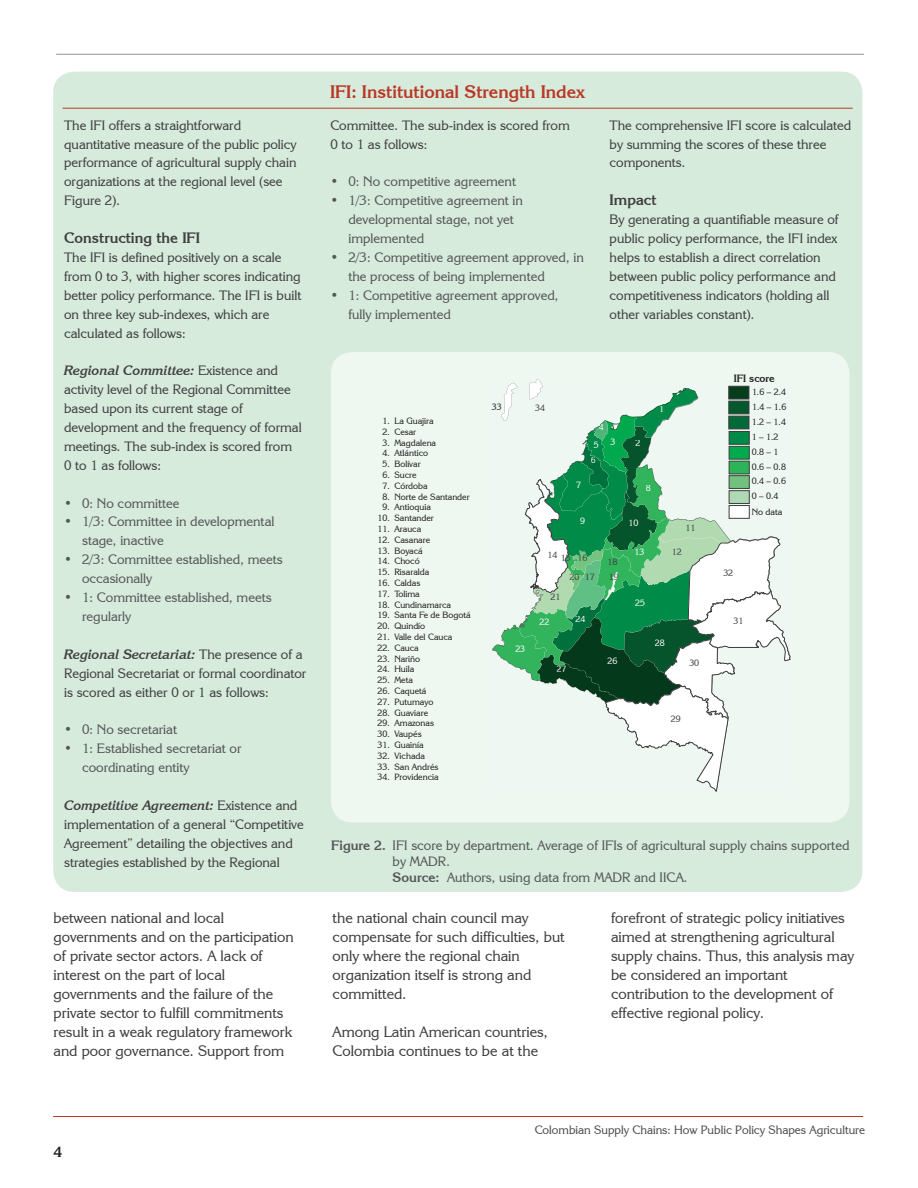
<style>
.page{position:relative;width:918px;height:1188px;background:#fff}
.page>*{position:absolute;margin:0;border:0;box-sizing:border-box;transform-origin:0 0}
.t1{font:700 18px "Korinna IT Cby BT";color:#b93825}
.t2{font:15px/18.9px "Korinna IT Cby BT";color:#3e3e3f}
.t3{font:700 15px "Korinna IT Cby BT";color:#3e3e3f}
.t4{font:700 15px "Korinna IT Cby BT";color:#231f20}
.t5{font:13.5px/18.9px "Korinna IT Cby BT";color:#3e3e3f}
.t6{font:13.5px/18.9px "Korinna IT Cby BT";color:#545557}
.t7{font:12px "Korinna IT Cby BT";color:#4b4c4d}
.t8{font:700 10.5px "Korinna IT Cby BT";color:#231f20}
.t9{font:9px/14.9px "Korinna IT Cby BT";color:#231f20}
.t10{font:9px/15.5px "Korinna IT Cby BT";color:#fff;text-align:center}
.t11{font:9px/19.6px "Korinna IT Cby BT";color:#3f3f40;text-align:center}
.t12{font:9px "Korinna IT Cby BT";color:#3e3e3f}
.s1{font-weight:700;font-style:italic}
.s2{font-weight:700}
</style>
<div class="page">
<hr style="left:56px;top:54px;width:808px;height:1px;background:#939598">
<hr style="left:53px;top:1116px;width:810px;height:1px;background:#b93825">
<div style="left:53px;top:72px;width:809px;height:820px;background:#d7ebdd;border-radius:21px"></div>
<hr style="left:63px;top:108px;width:790px;height:1px;background:#b93825">
<div style="left:331px;top:352px;width:518px;height:470px;background:#eef7f0;border-radius:21px"></div>
<svg style="left:492px;top:379px;width:298px;height:413px"></svg>
<div style="left:729px;top:386px;width:20px;height:13px;background:#073c1c;border:1px solid #3e3e3f"></div>
<div style="left:729px;top:461px;width:20px;height:13px;background:#2eb458;border:1px solid #3e3e3f"></div>
<div style="left:729px;top:446px;width:20px;height:13px;background:#00aa4d;border:1px solid #3e3e3f"></div>
<div style="left:729px;top:431px;width:20px;height:13px;background:#008a48;border:1px solid #3e3e3f"></div>
<div style="left:729px;top:416px;width:20px;height:13px;background:#006939;border:1px solid #3e3e3f"></div>
<div style="left:729px;top:401px;width:20px;height:13px;background:#05572e;border:1px solid #3e3e3f"></div>
<div style="left:729px;top:476px;width:20px;height:13px;background:#70c27c;border:1px solid #3e3e3f"></div>
<div style="left:729px;top:491px;width:20px;height:13px;background:#afd9b4;border:1px solid #3e3e3f"></div>
<div style="left:729px;top:505px;width:20px;height:13px;background:#fff;border:1px solid #3e3e3f"></div>
<p class="t5" style="left:64px;top:115px;width:234px">The IFI offers a straightforward quantitative measure of the public policy performance of agricultural supply chain organizations at the regional level (see Figure 2).</p>
<p class="t3" style="left:64px;top:229px;width:137px">Constructing the IFI</p>
<p class="t5" style="left:64px;top:248px;width:239px">The IFI is defined positively on a scale from 0 to 3, with higher scores indicating better policy performance. The IFI is built on three key sub-indexes, which are calculated as follows:</p>
<p class="t5" style="left:64px;top:361px;width:239px"><span class="s1">Regional Committee:</span> Existence and activity level of the Regional Committee based upon its current stage of development and the frequency of formal meetings. The sub-index is scored from 0 to 1 as follows:</p>
<p class="t6" style="left:64px;top:493px;width:117px">• 0: No committee</p>
<p class="t6" style="left:82px;top:512px;width:194px;text-indent:-18px">• 1/3: Committee in developmental stage, inactive</p>
<p class="t6" style="left:82px;top:550px;width:202px;text-indent:-18px">• 2/3: Committee established, meets occasionally</p>
<p class="t6" style="left:82px;top:588px;width:191px;text-indent:-18px">• 1: Committee established, meets regularly</p>
<p class="t5" style="left:64px;top:644px;width:244px"><span class="s1">Regional Secretariat:</span> The presence of a<br>Regional Secretariat or formal coordinator is scored as either 0 or 1 as follows:</p>
<p class="t6" style="left:64px;top:720px;width:114px">• 0: No secretariat</p>
<p class="t6" style="left:82px;top:739px;width:161px;text-indent:-18px">• 1: Established secretariat or coordinating entity</p>
<p class="t5" style="left:64px;top:796px;width:241px"><span class="s1">Competitive Agreement:</span> Existence and implementation of a general “Competitive Agreement” detailing the objectives and strategies established by the Regional</p>
<h1 class="t1" style="left:330px;top:80px;width:256px">IFI: Institutional Strength Index</h1>
<p class="t5" style="left:330px;top:115px;width:241px">Committee. The sub-index is scored from<br>0 to 1 as follows:</p>
<p class="t6" style="left:330px;top:172px;width:187px">• 0: No competitive agreement</p>
<p class="t6" style="left:348px;top:191px;width:176px;text-indent:-18px">• 1/3: Competitive agreement in developmental stage, not yet implemented</p>
<p class="t6" style="left:348px;top:248px;width:237px;text-indent:-18px">• 2/3: Competitive agreement approved, in the process of being implemented</p>
<p class="t6" style="left:348px;top:285px;width:212px;text-indent:-18px">• 1: Competitive agreement approved, fully implemented</p>
<p class="t5" style="left:610px;top:115px;width:243px">The comprehensive IFI score is calculated by summing the scores of these three components.</p>
<p class="t3" style="left:610px;top:191px;width:48px">Impact</p>
<p class="t5" style="left:610px;top:210px;width:231px">By generating a quantifiable measure of public policy performance, the IFI index helps to establish a direct correlation between public policy performance and competitiveness indicators (holding all other variables constant).</p>
<p class="t8" style="left:734px;top:371px;width:43px">IFI score</p>
<p class="t9" style="left:383px;top:413px;width:53px">1. La Guajira</p>
<p class="t9" style="left:383px;top:424px;width:35px">2. Cesar</p>
<p class="t9" style="left:383px;top:435px;width:55px">3. Magdalena</p>
<p class="t9" style="left:383px;top:446px;width:47px">4. Atlántico</p>
<p class="t9" style="left:383px;top:456px;width:40px">5. Bolívar</p>
<p class="t9" style="left:383px;top:467px;width:36px">6. Sucre</p>
<p class="t9" style="left:383px;top:478px;width:47px">7. Córdoba</p>
<p class="t9" style="left:383px;top:489px;width:89px">8. Norte de Santander</p>
<p class="t9" style="left:383px;top:500px;width:50px">9. Antioquia</p>
<p class="t9" style="left:378px;top:510px;width:58px">10. Santander</p>
<p class="t9" style="left:378px;top:521px;width:45px">11. Arauca</p>
<p class="t9" style="left:378px;top:532px;width:54px">12. Casanare</p>
<p class="t9" style="left:378px;top:543px;width:47px">13. Boyacá</p>
<p class="t9" style="left:378px;top:554px;width:44px">14. Chocó</p>
<p class="t9" style="left:378px;top:564px;width:53px">15. Risaralda</p>
<p class="t9" style="left:378px;top:575px;width:44px">16. Caldas</p>
<p class="t9" style="left:378px;top:586px;width:44px">17. Tolima</p>
<p class="t9" style="left:378px;top:597px;width:75px">18. Cundinamarca</p>
<p class="t9" style="left:378px;top:608px;width:95px">19. Santa Fe de Bogotá</p>
<p class="t9" style="left:378px;top:618px;width:49px">20. Quindío</p>
<p class="t9" style="left:378px;top:629px;width:76px">21. Valle del Cauca</p>
<p class="t9" style="left:378px;top:640px;width:43px">22. Cauca</p>
<p class="t9" style="left:378px;top:651px;width:44px">23. Nariño</p>
<p class="t9" style="left:378px;top:662px;width:38px">24. Huila</p>
<p class="t9" style="left:378px;top:672px;width:37px">25. Meta</p>
<p class="t9" style="left:378px;top:683px;width:50px">26. Caquetá</p>
<p class="t9" style="left:378px;top:694px;width:57px">27. Putumayo</p>
<p class="t9" style="left:378px;top:705px;width:52px">28. Guaviare</p>
<p class="t9" style="left:378px;top:716px;width:58px">29. Amazonas</p>
<p class="t9" style="left:378px;top:726px;width:46px">30. Vaupés</p>
<p class="t9" style="left:378px;top:737px;width:48px">31. Guainía</p>
<p class="t9" style="left:378px;top:748px;width:49px">32. Vichada</p>
<p class="t9" style="left:378px;top:759px;width:63px">33. San Andrés</p>
<p class="t9" style="left:378px;top:770px;width:63px">34. Providencia</p>
<p class="t9" style="left:492px;top:399px;width:11px">33</p>
<p class="t12" style="left:535px;top:402px;width:11px">34</p>
<p class="t10" style="left:576px;top:477px;width:6px">7</p>
<p class="t10" style="left:599px;top:419px;width:6px">4</p>
<p class="t10" style="left:591px;top:437px;width:9px">5<br>6</p>
<p class="t10" style="left:610px;top:434px;width:6px">3</p>
<p class="t10" style="left:635px;top:435px;width:6px">2</p>
<p class="t10" style="left:646px;top:480px;width:6px">8</p>
<p class="t10" style="left:659px;top:401px;width:6px">1</p>
<p class="t10" style="left:580px;top:513px;width:6px">9</p>
<p class="t10" style="left:628px;top:515px;width:11px">10</p>
<p class="t11" style="left:685px;top:517px;width:11px">11</p>
<p class="t10" style="left:515px;top:641px;width:11px">23</p>
<p class="t12" style="left:547px;top:549px;width:11px">14</p>
<p class="t11" style="left:569px;top:547px;width:27px">16<br>20 17</p>
<p class="t11" style="left:607px;top:554px;width:13px;line-height:15px;text-align:left">18<br>19</p>
<p class="t12" style="left:561px;top:552px;width:11px">15</p>
<p class="t11" style="left:550px;top:586px;width:11px">21</p>
<p class="t10" style="left:540px;top:614px;width:11px">22</p>
<p class="t10" style="left:576px;top:611px;width:11px">24</p>
<p class="t10" style="left:557px;top:661px;width:11px">27</p>
<p class="t10" style="left:607px;top:653px;width:11px">26</p>
<p class="t10" style="left:634px;top:544px;width:11px">13</p>
<p class="t11" style="left:672px;top:541px;width:11px">12</p>
<p class="t10" style="left:635px;top:595px;width:11px">25</p>
<p class="t10" style="left:655px;top:635px;width:11px">28</p>
<p class="t12" style="left:689px;top:658px;width:11px">30</p>
<p class="t12" style="left:671px;top:714px;width:11px">29</p>
<p class="t9" style="left:752px;top:385px;width:36px">1.6 – 2.4<br>1.4 – 1.6<br>1.2 – 1.4<br>1 – 1.2<br>0.8 – 1</p>
<p class="t9" style="left:752px;top:460px;width:36px;line-height:13.8px">0.6 – 0.8<br>0.4 – 0.6</p>
<p class="t9" style="left:752px;top:504px;width:32px">No data</p>
<p class="t9" style="left:752px;top:488px;width:28px">0 – 0.4</p>
<p class="t12" style="left:723px;top:568px;width:11px">32</p>
<p class="t12" style="left:734px;top:615px;width:11px">31</p>
<p class="t6" style="left:393px;top:837px;width:458px;line-height:16.2px;text-indent:-62px"><span class="s2">Figure 2.</span> IFI score by department. Average of IFIs of agricultural supply chains supported by MADR.<br><span class="s2">Source:</span> Authors, using data from MADR and IICA.</p>
<p class="t2" style="left:54px;top:909px;width:242px">between national and local governments and on the participation of private sector actors. A lack of interest on the part of local governments and the failure of the private sector to fulfill commitments result in a weak regulatory framework and poor governance. Support from</p>
<p class="t2" style="left:333px;top:909px;width:234px">the national chain council may compensate for such difficulties, but only where the regional chain organization itself is strong and committed.</p>
<p class="t2" style="left:333px;top:1022px;width:217px">Among Latin American countries,<br>Colombia continues to be at the</p>
<p class="t2" style="left:611px;top:909px;width:245px">forefront of strategic policy initiatives aimed at strengthening agricultural supply chains. Thus, this analysis may be considered an important contribution to the development of effective regional policy.</p>
<p class="t4" style="left:54px;top:1143px;width:10px">4</p>
<p class="t7" style="left:535px;top:1122px;width:332px">Colombian Supply Chains: How Public Policy Shapes Agriculture</p>
</div>
